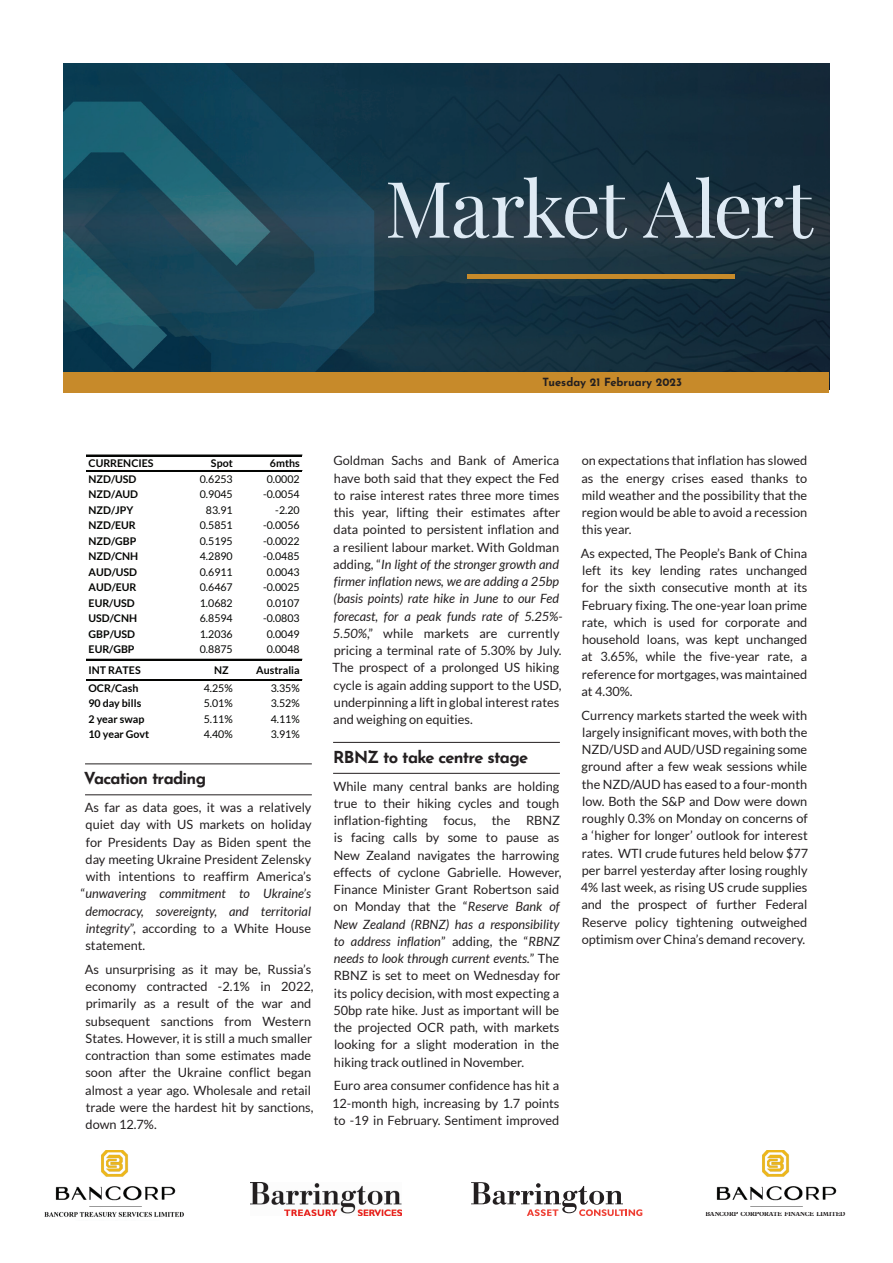
<style>
.page{position:relative;width:893px;height:1263px;background:#fff}
.page>*{position:absolute;margin:0;border:0;box-sizing:border-box;transform-origin:0 0}
.t1{font:78px "Playfair Display";letter-spacing:-.03em;color:#deeaf4}
.t2{font:700 16.5px "Josefin Sans";letter-spacing:-.045em;color:#231f20}
.t3{font:12.75px/17.2px "Lato";color:#231f20;text-align:justify}
.t4{font:italic 12.75px "Lato";color:#231f20}
.t5{font:700 11.25px "Josefin Sans";color:#231f20}
.t6{font:10.65px "Lato";color:#040503}
.t7{font:700 10.65px "Lato";color:#040503}
.t8{font:700 6.45px "Plantin Std";letter-spacing:-.01em;color:#231f20;scale:.93 1}
.s1{font-style:normal}
.s2{font-style:italic}
</style>
<div class="page">
<hr style="left:85px;top:763px;width:227px;height:1px;background:#231f20">
<hr style="left:85px;top:794px;width:227px;height:1px;background:#231f20">
<hr style="left:86px;top:455px;width:216px;height:1px;background:#040503">
<hr style="left:86px;top:470px;width:216px;height:1px;background:#040503">
<hr style="left:86px;top:659px;width:216px;height:1px;background:#040503">
<hr style="left:86px;top:679px;width:216px;height:1px;background:#040503">
<hr style="left:86px;top:680px;width:216px;height:1px;background:#040503">
<hr style="left:333px;top:742px;width:227px;height:1px;background:#231f20">
<hr style="left:333px;top:773px;width:227px;height:1px;background:#231f20">
<img style="left:44px;top:1150px;width:140px;height:67px">
<img style="left:251px;top:1182px;width:151px;height:33px">
<img style="left:716px;top:1150px;width:121px;height:57px">
<img style="left:64px;top:64px;width:765px;height:308px">
<div style="left:64px;top:372px;width:765px;height:21px;background:#c78a2a"></div>
<hr style="left:467px;top:275px;width:268px;height:4px;background:#c78a2a">
<svg style="left:471px;top:1182px;width:171px;height:34px"></svg>
<h1 class="t1" style="left:385px;top:148px;width:429px">Market Alert</h1>
<p class="t5" style="left:543px;top:372px;width:141px">Tuesday 21 February 2023</p>
<p class="t7" style="left:89px;top:457px;width:67px">CURRENCIES</p>
<p class="t7" style="left:211px;top:457px;width:23px">Spot</p>
<p class="t7" style="left:270px;top:457px;width:31px">6mths</p>
<p class="t7" style="left:89px;top:473px;width:49px">NZD/USD</p>
<p class="t6" style="left:200px;top:473px;width:34px">0.6253</p>
<p class="t6" style="left:267px;top:473px;width:34px">0.0002</p>
<p class="t7" style="left:89px;top:488px;width:51px">NZD/AUD</p>
<p class="t6" style="left:200px;top:488px;width:34px">0.9045</p>
<p class="t6" style="left:263px;top:488px;width:38px">-0.0054</p>
<p class="t7" style="left:89px;top:504px;width:46px">NZD/JPY</p>
<p class="t6" style="left:206px;top:504px;width:28px">83.91</p>
<p class="t6" style="left:275px;top:504px;width:26px">-2.20</p>
<p class="t7" style="left:89px;top:519px;width:49px">NZD/EUR</p>
<p class="t6" style="left:200px;top:519px;width:34px">0.5851</p>
<p class="t6" style="left:263px;top:519px;width:38px">-0.0056</p>
<p class="t7" style="left:89px;top:535px;width:49px">NZD/GBP</p>
<p class="t6" style="left:200px;top:535px;width:34px">0.5195</p>
<p class="t6" style="left:263px;top:535px;width:38px">-0.0022</p>
<p class="t7" style="left:89px;top:550px;width:51px">NZD/CNH</p>
<p class="t6" style="left:200px;top:550px;width:34px">4.2890</p>
<p class="t6" style="left:263px;top:550px;width:38px">-0.0485</p>
<p class="t7" style="left:89px;top:566px;width:50px">AUD/USD</p>
<p class="t6" style="left:200px;top:566px;width:34px">0.6911</p>
<p class="t6" style="left:267px;top:566px;width:34px">0.0043</p>
<p class="t7" style="left:89px;top:581px;width:49px">AUD/EUR</p>
<p class="t6" style="left:200px;top:581px;width:34px">0.6467</p>
<p class="t6" style="left:263px;top:581px;width:38px">-0.0025</p>
<p class="t7" style="left:89px;top:597px;width:48px">EUR/USD</p>
<p class="t6" style="left:200px;top:597px;width:34px">1.0682</p>
<p class="t6" style="left:267px;top:597px;width:34px">0.0107</p>
<p class="t7" style="left:89px;top:612px;width:50px">USD/CNH</p>
<p class="t6" style="left:200px;top:612px;width:34px">6.8594</p>
<p class="t6" style="left:263px;top:612px;width:38px">-0.0803</p>
<p class="t7" style="left:89px;top:627px;width:48px">GBP/USD</p>
<p class="t6" style="left:200px;top:628px;width:34px">1.2036</p>
<p class="t6" style="left:267px;top:628px;width:34px">0.0049</p>
<p class="t7" style="left:89px;top:643px;width:47px">EUR/GBP</p>
<p class="t6" style="left:200px;top:643px;width:34px">0.8875</p>
<p class="t6" style="left:267px;top:643px;width:34px">0.0048</p>
<p class="t7" style="left:89px;top:664px;width:54px">INT RATES</p>
<p class="t7" style="left:214px;top:664px;width:16px">NZ</p>
<p class="t7" style="left:256px;top:664px;width:45px">Australia</p>
<p class="t7" style="left:89px;top:682px;width:51px">OCR/Cash</p>
<p class="t6" style="left:204px;top:682px;width:31px">4.25%</p>
<p class="t6" style="left:271px;top:682px;width:31px">3.35%</p>
<p class="t7" style="left:89px;top:697px;width:54px">90 day bills</p>
<p class="t6" style="left:204px;top:698px;width:31px">5.01%</p>
<p class="t6" style="left:271px;top:698px;width:31px">3.52%</p>
<p class="t7" style="left:89px;top:713px;width:57px">2 year swap</p>
<p class="t6" style="left:204px;top:713px;width:31px">5.11%</p>
<p class="t6" style="left:271px;top:713px;width:31px">4.11%</p>
<p class="t7" style="left:89px;top:728px;width:62px">10 year Govt</p>
<p class="t6" style="left:204px;top:729px;width:31px">4.40%</p>
<p class="t6" style="left:271px;top:729px;width:31px">3.91%</p>
<p class="t2" style="left:84px;top:764px;width:124px">Vacation trading</p>
<p class="t3" style="left:85px;top:799px;width:228px">As far as data goes, it was a relatively</p>
<p class="t3" style="left:86px;top:816px;width:227px">quiet day with US markets on holiday</p>
<p class="t3" style="left:86px;top:833px;width:227px">for Presidents Day as Biden spent the</p>
<p class="t3" style="left:86px;top:850px;width:227px">day meeting Ukraine President Zelensky</p>
<p class="t3" style="left:86px;top:868px;width:227px">with intentions to reaffirm America’s</p>
<p class="t4" style="left:81px;top:887px;width:232px"><span class="s1">“</span>unwavering commitment to Ukraine’s</p>
<p class="t4" style="left:85px;top:904px;width:227px">democracy, sovereignty, and territorial</p>
<p class="t3" style="left:86px;top:919px;width:227px"><span class="s2">integrity</span>”, according to a White House</p>
<p class="t3" style="left:85px;top:937px;width:61px">statement.</p>
<p class="t3" style="left:85px;top:960px;width:230px;text-align:left">As unsurprising as it may be, Russia’s economy contracted -2.1% in 2022, primarily as a result of the war and subsequent sanctions from Western States. However, it is still a much smaller contraction than some estimates made soon after the Ukraine conflict began almost a year ago. Wholesale and retail trade were the hardest hit by sanctions, down 12.7%.</p>
<p class="t3" style="left:333px;top:452px;width:231px;text-align:left">Goldman Sachs and Bank of America have both said that they expect the Fed to raise interest rates three more times this year, lifting their estimates after data pointed to persistent inflation and a resilient labour market. With Goldman adding, “<span class="s2">In light of the stronger growth and firmer inflation news, we are adding a 25bp (basis points) rate hike in June to our Fed forecast, for a peak funds rate of 5.25%- 5.50%</span>,” while markets are currently pricing a terminal rate of 5.30% by July.<br>The prospect of a prolonged US hiking cycle is again adding support to the USD, underpinning a lift in global interest rates and weighing on equities.</p>
<p class="t2" style="left:333px;top:742px;width:196px">RBNZ to take centre stage</p>
<p class="t3" style="left:333px;top:777px;width:230px;text-align:left">While many central banks are holding true to their hiking cycles and tough inflation-fighting focus, the RBNZ is facing calls by some to pause as New Zealand navigates the harrowing effects of cyclone Gabrielle. However, Finance Minister Grant Robertson said on Monday that the “<span class="s2">Reserve Bank of New Zealand (RBNZ) has a responsibility to address inflation</span>” adding, the “<span class="s2">RBNZ needs to look through current events.</span>” The RBNZ is set to meet on Wednesday for its policy decision, with most expecting a 50bp rate hike. Just as important will be the projected OCR path, with markets looking for a slight moderation in the hiking track outlined in November.</p>
<p class="t3" style="left:332px;top:1077px;width:229px">Euro area consumer confidence has hit a 12-month high, increasing by 1.7 points to -19 in February. Sentiment improved</p>
<p class="t3" style="left:581px;top:452px;width:227px">on expectations that inflation has slowed as the energy crises eased thanks to mild weather and the possibility that the region would be able to avoid a recession this year.</p>
<p class="t3" style="left:581px;top:545px;width:228px">As expected, The People’s Bank of China left its key lending rates unchanged for the sixth consecutive month at its February fixing. The one-year loan prime rate, which is used for corporate and household loans, was kept unchanged at 3.65%, while the five-year rate, a reference for mortgages, was maintained at 4.30%.</p>
<p class="t3" style="left:581px;top:706px;width:229px">Currency markets started the week with largely insignificant moves, with both the NZD/USD and AUD/USD regaining some ground after a few weak sessions while the NZD/AUD has eased to a four-month low. Both the S&amp;P and Dow were down roughly 0.3% on Monday on concerns of a ‘higher for longer’ outlook for interest rates. WTI crude futures held below $77 per barrel yesterday after losing roughly 4% last week, as rising US crude supplies and the prospect of further Federal Reserve policy tightening outweighed optimism over China’s demand recovery.</p>
<p class="t8" style="left:705px;top:1210px;width:152px">BANCORP CORPORATE FINANCE LIMITED</p>
</div>
